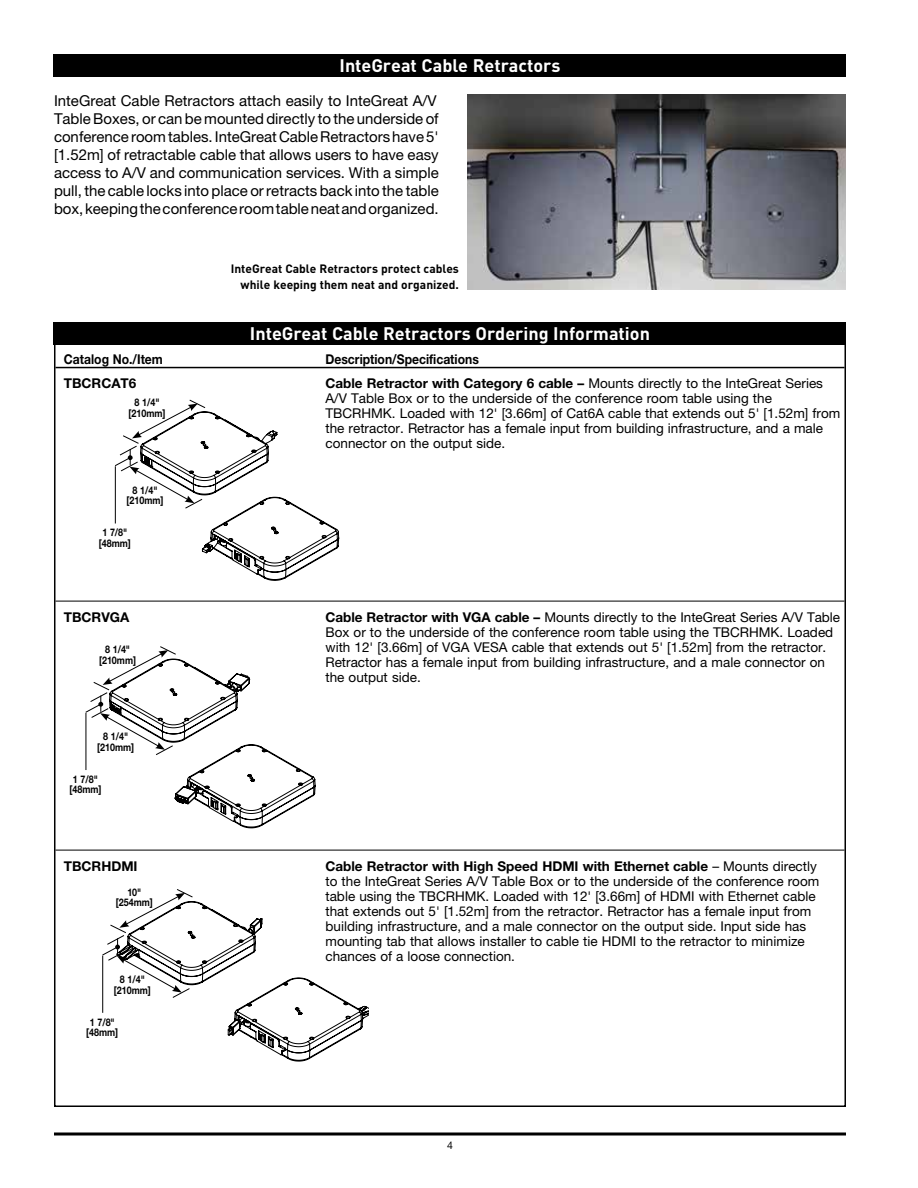
<style>
.page{position:relative;width:918px;height:1188px;background:#fff}
.page>*{position:absolute;margin:0;border:0;box-sizing:border-box;transform-origin:0 0}
.t1{font:700 18px "DIN Pro";color:#fff}
.t2{font:15px/18px "Helvetica Neue";color:#000}
.t3{font:13.5px/15px "Helvetica Neue";color:#000}
.t4{font:700 13.5px "Helvetica Neue";color:#000;scale:.9 1}
.t5{font:700 13.5px "Helvetica Neue";color:#000}
.t6{font:700 12px/15.6px "DIN Pro";color:#000;text-align:right}
.t7{font:700 10.5px/10.5px "Helvetica Neue";color:#000;text-align:center;scale:.85 1}
.t8{font:10.5px "Helvetica Neue";color:#000}
.s1{font-weight:700}
</style>
<div class="page">
<svg style="left:54px;top:1132px;width:792px;height:4px;background:#3f3f3f"></svg>
<div style="left:54px;top:54px;width:792px;height:23px;background:#000"></div>
<img style="left:467px;top:94px;width:379px;height:195px">
<hr style="left:55px;top:367px;width:789px;height:1px;background:#000">
<hr style="left:55px;top:601px;width:789px;height:1px;background:#000">
<hr style="left:55px;top:850px;width:789px;height:1px;background:#000">
<div style="left:54px;top:322px;width:792px;height:23px;background:#000"></div>
<svg style="left:114px;top:399px;width:225px;height:182px"></svg>
<hr style="left:115px;top:466px;width:1px;height:57px;background:#000">
<svg style="left:85px;top:646px;width:231px;height:182px"></svg>
<hr style="left:86px;top:713px;width:1px;height:57px;background:#000">
<svg style="left:102px;top:889px;width:266px;height:172px"></svg>
<hr style="left:102px;top:956px;width:1px;height:57px;background:#000">
<h1 class="t1" style="left:340px;top:53px;width:222px">InteGreat Cable Retractors</h1>
<p class="t2" style="left:54px;top:91px;width:386px">InteGreat Cable Retractors attach easily to InteGreat A/V Table Boxes, or can be mounted directly to the underside of conference room tables. InteGreat Cable Retractors have 5' [1.52m] of retractable cable that allows users to have easy access to A/V and communication services. With a simple pull, the cable locks into place or retracts back into the table box, keeping the conference room table neat and organized.</p>
<p class="t6" style="left:231px;top:261px;width:230px">InteGreat Cable Retractors protect cables while keeping them neat and organized.</p>
<h1 class="t1" style="left:250px;top:322px;width:401px">InteGreat Cable Retractors Ordering Information</h1>
<p class="t4" style="left:64px;top:351px;width:112px">Catalog No./Item</p>
<p class="t4" style="left:325px;top:351px;width:172px">Description/Specifications</p>
<p class="t5" style="left:64px;top:375px;width:74px">TBCRCAT6</p>
<p class="t3" style="left:325px;top:375px;width:516px"><span class="s1">Cable Retractor with Category 6 cable –</span> Mounts directly to the InteGreat Series A/V Table Box or to the underside of the conference room table using the TBCRHMK. Loaded with 12' [3.66m] of Cat6A cable that extends out 5' [1.52m] from the retractor. Retractor has a female input from building infrastructure, and a male connector on the output side.</p>
<p class="t7" style="left:128px;top:397px;width:45px">8 1/4" [210mm]</p>
<p class="t7" style="left:127px;top:485px;width:45px">8 1/4" [210mm]</p>
<p class="t7" style="left:99px;top:527px;width:39px">1 7/8" [48mm]</p>
<p class="t5" style="left:64px;top:609px;width:67px">TBCRVGA</p>
<p class="t3" style="left:325px;top:609px;width:516px"><span class="s1">Cable Retractor with VGA cable –</span> Mounts directly to the InteGreat Series A/V Table Box or to the underside of the conference room table using the TBCRHMK. Loaded with 12' [3.66m] of VGA VESA cable that extends out 5' [1.52m] from the retractor.<br>Retractor has a female input from building infrastructure, and a male connector on the output side.</p>
<p class="t7" style="left:99px;top:644px;width:45px">8 1/4" [210mm]</p>
<p class="t7" style="left:97px;top:731px;width:45px">8 1/4" [210mm]</p>
<p class="t7" style="left:69px;top:774px;width:39px">1 7/8" [48mm]</p>
<p class="t5" style="left:64px;top:858px;width:75px">TBCRHDMI</p>
<p class="t3" style="left:325px;top:858px;width:495px"><span class="s1">Cable Retractor with High Speed HDMI with Ethernet cable</span> – Mounts directly to the InteGreat Series A/V Table Box or to the underside of the conference room table using the TBCRHMK. Loaded with 12' [3.66m] of HDMI with Ethernet cable that extends out 5' [1.52m] from the retractor. Retractor has a female input from building infrastructure, and a male connector on the output side. Input side has mounting tab that allows installer to cable tie HDMI to the retractor to minimize chances of a loose connection.</p>
<p class="t7" style="left:116px;top:887px;width:45px">10" [254mm]</p>
<p class="t7" style="left:114px;top:974px;width:45px">8 1/4" [210mm]</p>
<p class="t7" style="left:86px;top:1016px;width:39px">1 7/8" [48mm]</p>
<p class="t8" style="left:447px;top:1139px;width:7px">4</p>
</div>
